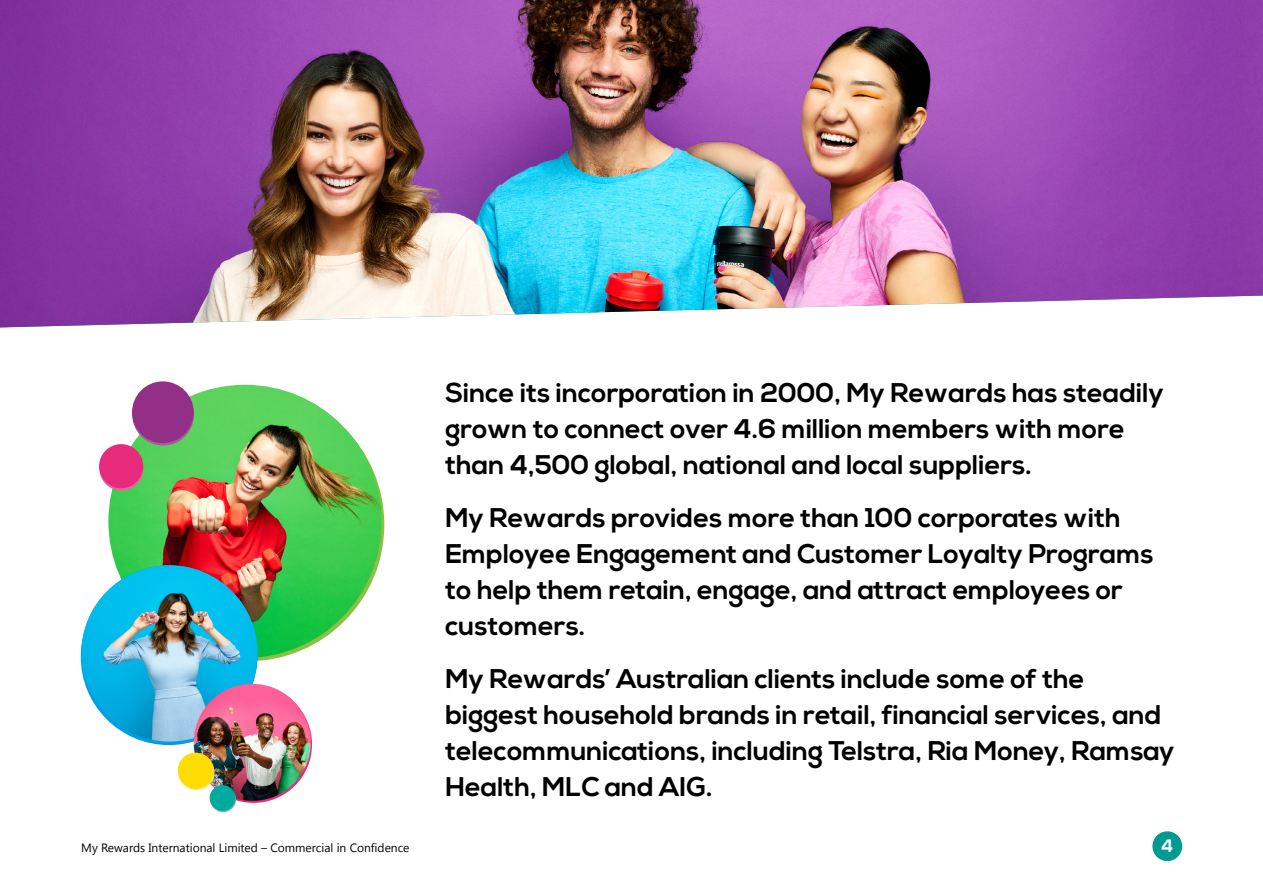
<style>
.page{position:relative;width:1263px;height:893px;background:#fff}
.page>*{position:absolute;margin:0;border:0;box-sizing:border-box;transform-origin:0 0}
.t1{font:700 27px/36px "Nexa";color:#000}
.t2{font:700 18px "Nexa";color:#fff}
.t3{font:12px "Segoe UI";color:#000}
</style>
<div class="page">
<div style="left:1152px;top:831px;width:30px;height:30px;background:#009a93;border-radius:50%"></div>
<img style="left:108px;top:385px;width:274px;height:273px;border-radius:137px">
<svg style="left:132px;top:384px;width:62px;height:61px"></svg>
<svg style="left:99px;top:447px;width:44px;height:44px"></svg>
<div style="left:132px;top:381px;width:62px;height:62px;background:#942f88;border-radius:50%"></div>
<div style="left:99px;top:444px;width:44px;height:44px;background:#e72a7b;border-radius:50%"></div>
<img style="left:81px;top:565px;width:177px;height:177px;border-radius:88px">
<img style="left:194px;top:684px;width:117px;height:117px;border-radius:59px">
<img style="left:177px;top:751px;width:60px;height:62px">
<img style="left:0;top:0;width:1263px;height:327px">
<p class="t1" style="left:445px;top:375px;width:720px">Since its incorporation in 2000, My Rewards has steadily grown to connect over 4.6 million members with more than 4,500 global, national and local suppliers.</p>
<p class="t1" style="left:445px;top:500px;width:710px">My Rewards provides more than 100 corporates with Employee Engagement and Customer Loyalty Programs to help them retain, engage, and attract employees or customers.</p>
<p class="t1" style="left:445px;top:661px;width:731px">My Rewards’ Australian clients include some of the biggest household brands in retail, financial services, and telecommunications, including Telstra, Ria Money, Ramsay Health, MLC and AIG.</p>
<p class="t3" style="left:81px;top:839px;width:330px">My Rewards International Limited – Commercial in Confidence</p>
<p class="t2" style="left:1161px;top:836px;width:14px">4</p>
</div>
